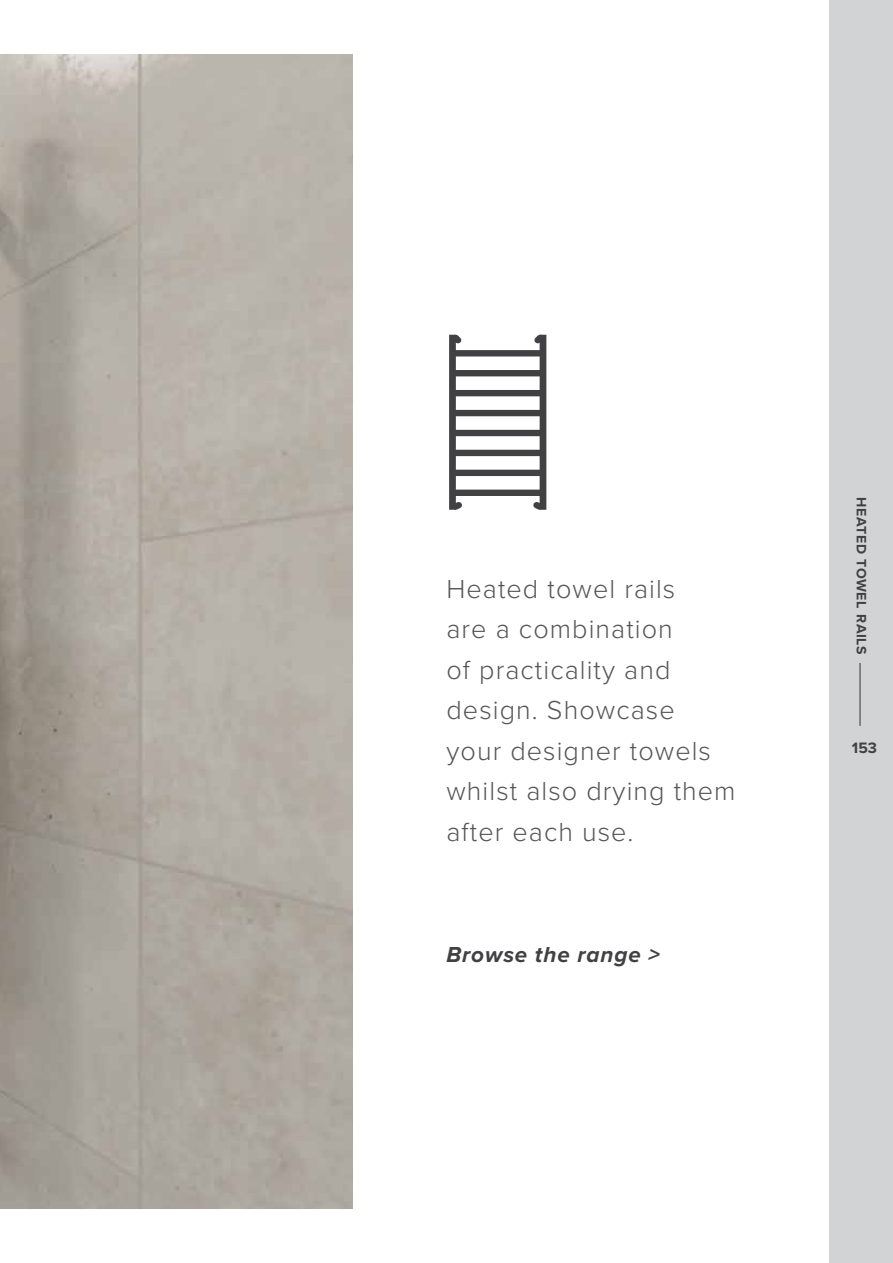
<style>
.page{position:relative;width:893px;height:1263px;background:#fff}
.page>*{position:absolute;margin:0;border:0;box-sizing:border-box;transform-origin:0 0}
.t1{font:300 27px/40.5px "Proxima Nova";letter-spacing:.04em;color:#565659}
.t2{font:italic 700 22.5px "Proxima Nova";letter-spacing:.04em;color:#414042}
.t3{font:700 15.6px "Proxima Nova";color:#414042}
.t4{font:700 14.1px "Proxima Nova";letter-spacing:.05em;color:#414042}
</style>
<div class="page">
<img style="left:0;top:54px;width:353px;height:1155px">
<div style="left:540px;top:335px;width:6px;height:175px;background:#414042"></div>
<div style="left:449px;top:335px;width:7px;height:175px;background:#414042"></div>
<div style="left:452px;top:350px;width:91px;height:7px;background:#414042"></div>
<div style="left:452px;top:370px;width:91px;height:6px;background:#414042"></div>
<div style="left:452px;top:390px;width:91px;height:6px;background:#414042"></div>
<div style="left:452px;top:410px;width:91px;height:6px;background:#414042"></div>
<div style="left:452px;top:430px;width:91px;height:6px;background:#414042"></div>
<div style="left:452px;top:450px;width:91px;height:6px;background:#414042"></div>
<div style="left:452px;top:470px;width:91px;height:6px;background:#414042"></div>
<div style="left:452px;top:489px;width:91px;height:7px;background:#414042"></div>
<svg style="left:449px;top:334px;width:13px;height:15px"></svg>
<svg style="left:534px;top:334px;width:13px;height:15px"></svg>
<svg style="left:449px;top:497px;width:13px;height:13px"></svg>
<svg style="left:533px;top:497px;width:14px;height:13px"></svg>
<div style="left:829px;top:0;width:64px;height:1263px;background:#d1d3d4"></div>
<hr style="left:859px;top:663px;width:1px;height:63px;background:#414042">
<p class="t1" style="left:446px;top:567px;width:291px">Heated towel rails<br>are a combination<br>of practicality and design. Showcase your designer towels whilst also drying them after each use.</p>
<p class="t2" style="left:446px;top:938px;width:215px">Browse the range &gt;</p>
<p class="t4" style="left:872px;top:497px;width:159px;rotate:90deg">HEATED TOWEL RAILS</p>
<p class="t3" style="left:852px;top:736px;width:27px">153</p>
</div>
